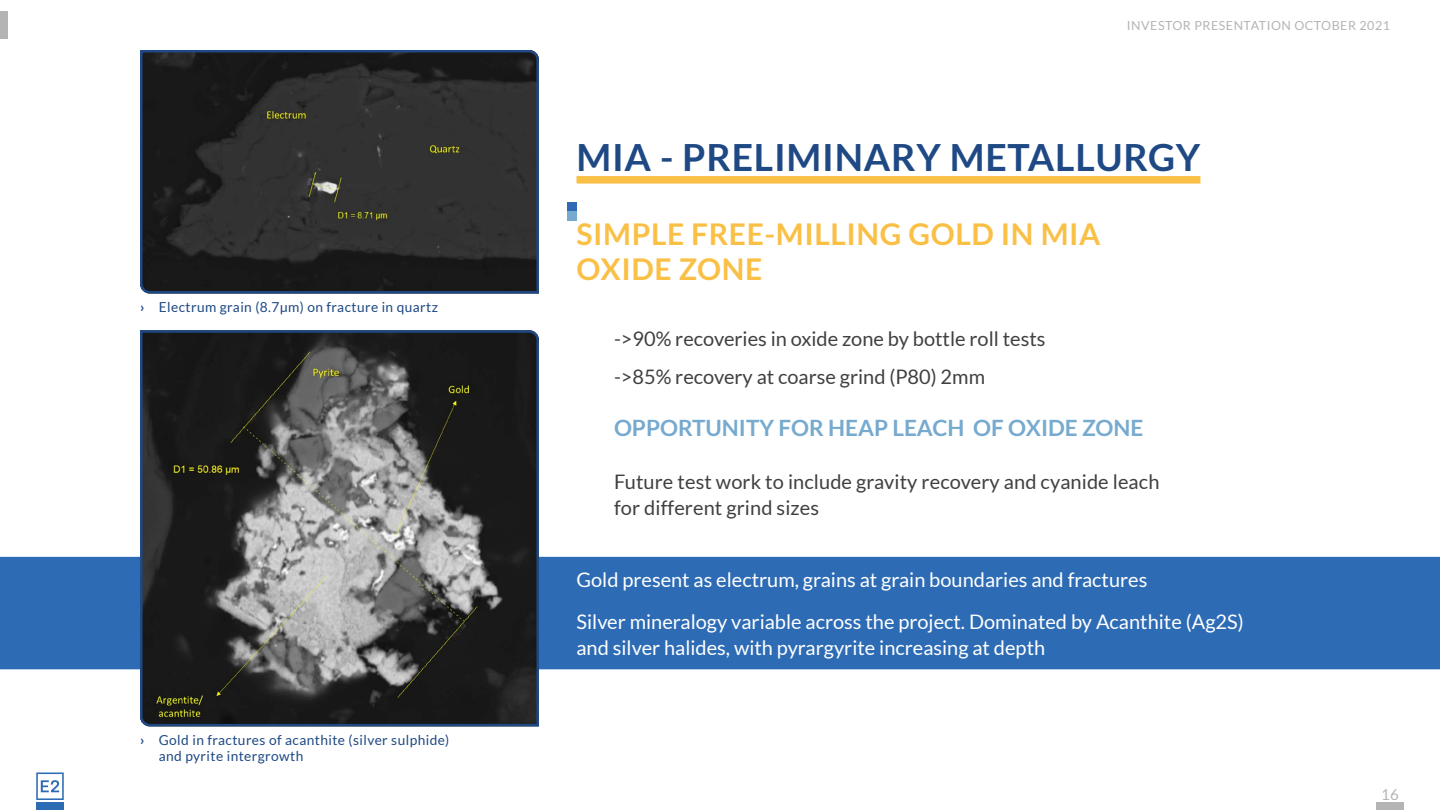
<style>
.page{position:relative;width:1440px;height:810px;background:#fff}
.page>*{position:absolute;margin:0;border:0;box-sizing:border-box;transform-origin:0 0}
.t1{font:700 37.5px "Lato";letter-spacing:.02em;color:#1e4984}
.t2{font:700 30px "Lato";letter-spacing:.02em;color:#fac046}
.t3{font:700 22.5px "Lato";color:#77aacf}
.t4{font:20px/26.2px "Lato";color:#fff}
.t5{font:20px/26.2px "Lato";color:#404040}
.t6{font:15px "Lato";color:#b4b4b4}
.t7{font:13.75px "Lato";letter-spacing:.03em;color:#1e4984}
.t8{font:12.5px "Lato";letter-spacing:.04em;color:#b4b4b4}
.s1{font-weight:700}
</style>
<div class="page">
<div style="left:0;top:11px;width:8px;height:28px;background:#b4b4b4"></div>
<div style="left:1376px;top:802px;width:28px;height:8px;background:#b4b4b4"></div>
<div style="left:36px;top:802px;width:28px;height:8px;background:#2d6cb5"></div>
<svg style="left:36px;top:772px;width:28px;height:28px"></svg>
<div style="left:0;top:557px;width:1440px;height:112px;background:#2d6cb5"></div>
<div style="left:577px;top:176px;width:623px;height:8px;background:#fac046"></div>
<svg style="left:140px;top:50px;width:399px;height:244px;background:#282a2b"></svg>
<svg style="left:139px;top:330px;width:401px;height:397px;background:#48494a"></svg>
<div style="left:567px;top:202px;width:10px;height:10px;background:#2d6cb5"></div>
<div style="left:567px;top:212px;width:10px;height:9px;background:#77aacf"></div>
<p class="t7" style="left:140px;top:299px;width:300px"><span class="s1">›</span> Electrum grain (8.7µm) on fracture in quartz</p>
<p class="t7" style="left:140px;top:732px;width:311px"><span class="s1">›</span> Gold in fractures of acanthite (silver sulphide)</p>
<p class="t7" style="left:159px;top:748px;width:146px">and pyrite intergrowth</p>
<p class="t8" style="left:1127px;top:19px;width:265px">INVESTOR PRESENTATION OCTOBER 2021</p>
<p class="t1" style="left:577px;top:136px;width:625px">MIA - PRELIMINARY METALLURGY</p>
<p class="t2" style="left:577px;top:217px;width:525px">SIMPLE FREE-MILLING GOLD IN MIA</p>
<p class="t2" style="left:577px;top:252px;width:187px">OXIDE ZONE</p>
<p class="t5" style="left:614px;top:326px;width:433px">-&gt;90% recoveries in oxide zone by bottle roll tests</p>
<p class="t5" style="left:614px;top:363px;width:373px">-&gt;85% recovery at coarse grind (P80) 2mm</p>
<p class="t3" style="left:614px;top:415px;width:531px">OPPORTUNITY FOR HEAP LEACH OF OXIDE ZONE</p>
<p class="t5" style="left:614px;top:468px;width:547px">Future test work to include gravity recovery and cyanide leach for different grind sizes</p>
<p class="t4" style="left:577px;top:567px;width:572px">Gold present as electrum, grains at grain boundaries and fractures</p>
<p class="t4" style="left:577px;top:608px;width:669px">Silver mineralogy variable across the project. Dominated by Acanthite (Ag2S) and silver halides, with pyrargyrite increasing at depth</p>
<p class="t6" style="left:1381px;top:786px;width:19px">16</p>
</div>
